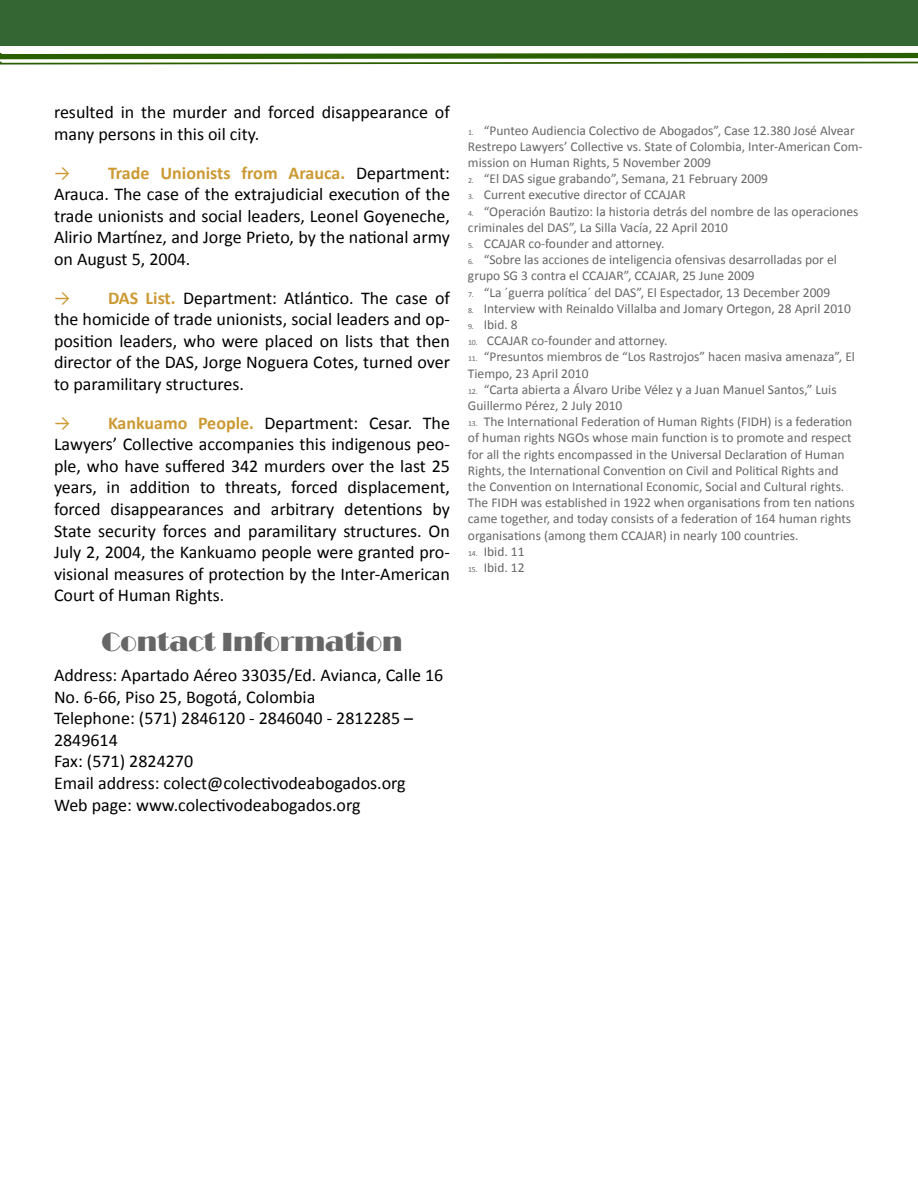
<style>
.page{position:relative;width:918px;height:1188px;background:#fff}
.page>*{position:absolute;margin:0;border:0;box-sizing:border-box;transform-origin:0 0}
.t1{font:27px "Broadway";color:#666}
.t2{font:18px/21.6px "Calibri";color:#000;text-align:justify}
.t3{font:13.5px/16.2px "Calibri";color:#666}
.s1{color:#c93}
.s2{font-weight:700;color:#c93}
.s3{font-size:7.8px}
</style>
<div class="page">
<div style="left:0;top:0;width:918px;height:45px;background:#363"></div>
<svg style="left:0;top:52px;width:918px;height:13px"></svg>
<h2 class="t2" style="left:54px;top:101px;width:397px">resulted in the murder and forced disappearance of many persons in this oil city.</h2>
<h2 class="t2" style="left:54px;top:161px;width:398px"><span class="s1">→</span> <span class="s2">Trade Unionists from Arauca.</span> Department:<br>Arauca. The case of the extrajudicial execution of the trade unionists and social leaders, Leonel Goyeneche, Alirio Martínez, and Jorge Prieto, by the national army on August 5, 2004.</h2>
<p class="t2" style="left:54px;top:286px;width:398px"><span class="s1">→</span> <span class="s2">DAS List.</span> Department: Atlántico. The case of the homicide of trade unionists, social leaders and op&shy;position leaders, who were placed on lists that then director of the DAS, Jorge Noguera Cotes, turned over to paramilitary structures.</p>
<p class="t2" style="left:54px;top:411px;width:398px"><span class="s1">→</span> <span class="s2">Kankuamo People.</span> Department: Cesar. The Lawyers’ Collective accompanies this indigenous peo&shy;ple, who have suffered 342 murders over the last 25 years, in addition to threats, forced displacement, forced disappearances and arbitrary detentions by State security forces and paramilitary structures. On July 2, 2004, the Kankuamo people were granted pro&shy;visional measures of protection by the Inter-American Court of Human Rights.</p>
<h1 class="t1" style="left:102px;top:626px;width:302px">Contact Information</h1>
<p class="t2" style="left:54px;top:663px;width:391px;text-align:left">Address: Apartado Aéreo 33035/Ed. Avianca, Calle 16<br>No. 6-66, Piso 25, Bogotá, Colombia<br>Telephone: (571) 2846120 - 2846040 - 2812285 – 2849614<br>Fax: (571) 2824270<br>Email address: colect@colectivodeabogados.org Web page: www.colectivodeabogados.org</p>
<p class="t3" style="left:468px;top:121px;width:396px"><span class="s3">1.</span> “Punteo Audiencia Colectivo de Abogados”, Case 12.380 José Alvear<br>Restrepo Lawyers’ Collective vs. State of Colombia, Inter-American Com&shy;mission on Human Rights, 5 November 2009</p>
<p class="t3" style="left:468px;top:170px;width:302px"><span class="s3">2.</span> “El DAS sigue grabando”, Semana, 21 February 2009</p>
<p class="t3" style="left:468px;top:186px;width:219px"><span class="s3">3.</span> Current executive director of CCAJAR</p>
<p class="t3" style="left:468px;top:202px;width:392px"><span class="s3">4.</span> “Operación Bautizo: la historia detrás del nombre de las operaciones criminales del DAS”, La Silla Vacía, 22 April 2010</p>
<p class="t3" style="left:468px;top:235px;width:198px"><span class="s3">5.</span> CCAJAR co-founder and attorney.</p>
<p class="t3" style="left:468px;top:251px;width:370px"><span class="s3">6.</span> “Sobre las acciones de inteligencia ofensivas desarrolladas por el grupo SG 3 contra el CCAJAR”, CCAJAR, 25 June 2009</p>
<p class="t3" style="left:468px;top:283px;width:364px"><span class="s3">7.</span> “La ´guerra política´ del DAS”, El Espectador, 13 December 2009</p>
<p class="t3" style="left:468px;top:300px;width:384px"><span class="s3">8.</span> Interview with Reinaldo Villalba and Jomary Ortegon, 28 April 2010</p>
<p class="t3" style="left:468px;top:316px;width:51px"><span class="s3">9.</span> Ibid. 8</p>
<p class="t3" style="left:468px;top:332px;width:201px"><span class="s3">10.</span> CCAJAR co-founder and attorney.</p>
<p class="t3" style="left:468px;top:348px;width:389px"><span class="s3">11.</span> “Presuntos miembros de “Los Rastrojos” hacen masiva amenaza”, El<br>Tiempo, 23 April 2010</p>
<p class="t3" style="left:468px;top:381px;width:370px"><span class="s3">12.</span> “Carta abierta a Álvaro Uribe Vélez y a Juan Manuel Santos,” Luis<br>Guillermo Pérez, 2 July 2010</p>
<p class="t3" style="left:468px;top:413px;width:388px"><span class="s3">13.</span> The International Federation of Human Rights (FIDH) is a federation of human rights NGOs whose main function is to promote and respect for all the rights encompassed in the Universal Declaration of Human Rights, the International Convention on Civil and Political Rights and the Convention on International Economic, Social and Cultural rights.<br>The FIDH was established in 1922 when organisations from ten nations came together, and today consists of a federation of 164 human rights organisations (among them CCAJAR) in nearly 100 countries.</p>
<p class="t3" style="left:468px;top:543px;width:58px"><span class="s3">14.</span> Ibid. 11</p>
<p class="t3" style="left:468px;top:559px;width:58px"><span class="s3">15.</span> Ibid. 12</p>
</div>
